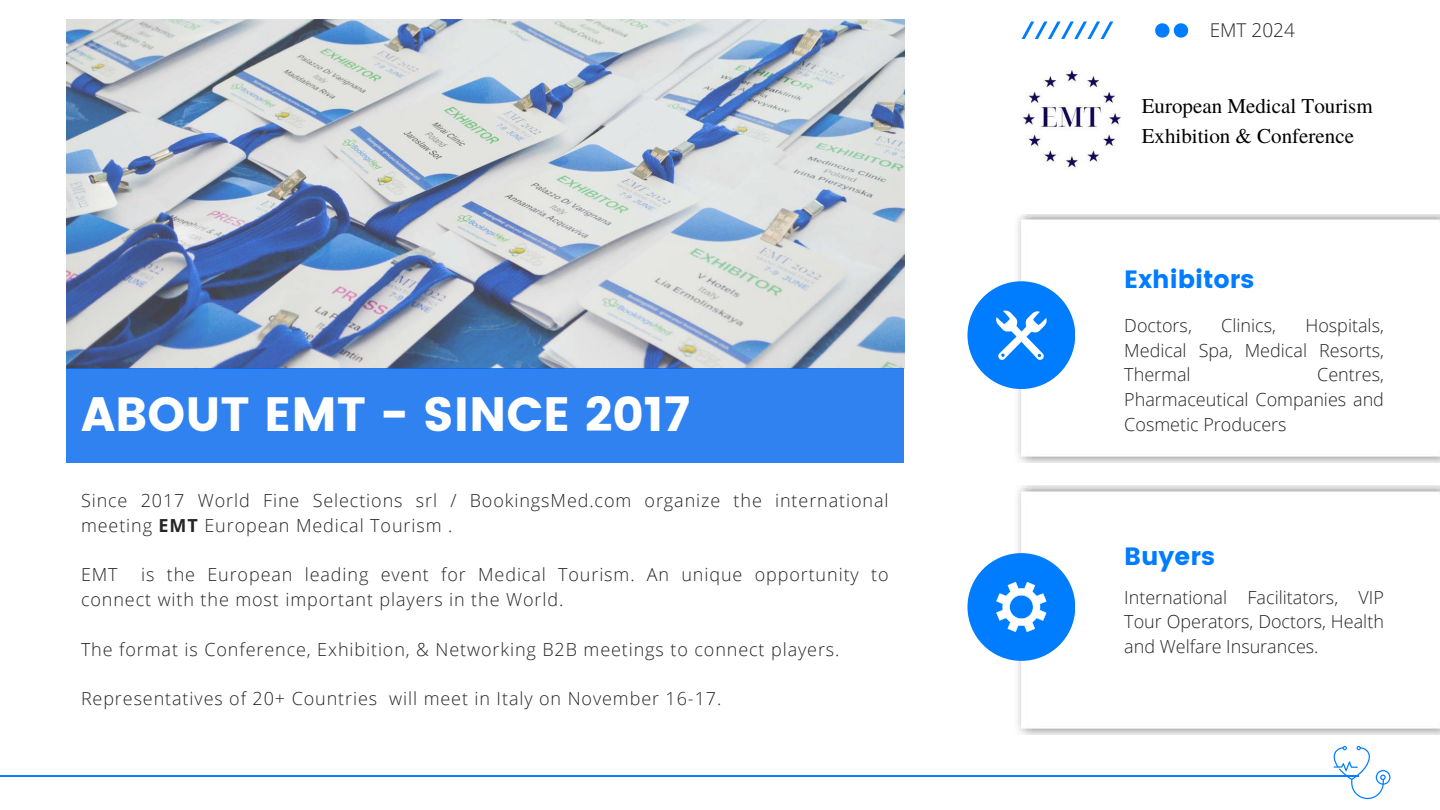
<style>
.page{position:relative;width:1440px;height:810px;background:#fff}
.page>*{position:absolute;margin:0;border:0;box-sizing:border-box;transform-origin:0 0}
.t1{font:48px "Poppins";color:#fff}
.t2{font:25px "Poppins";color:#007dff}
.t3{font:21px/29.2px "Te X Gyre Termes";color:#000}
.t4{font:300 19px "Open Sans";color:#252525}
.t5{font:300 18px/24.8px "Open Sans";letter-spacing:.05em;color:#252525;text-align:justify}
.t6{font:300 18px "Open Sans";color:#252525}
.s1{font-weight:700}
</style>
<div class="page">
<img style="left:66px;top:19px;width:838px;height:349px">
<svg style="left:1155px;top:23px;width:33px;height:15px"></svg>
<svg style="left:1021px;top:22px;width:92px;height:17px"></svg>
<img style="left:1017px;top:214px;width:423px;height:248px">
<div style="left:967px;top:281px;width:108px;height:108px;background:#007dff;border-radius:50%"></div>
<svg style="left:996px;top:310px;width:51px;height:50px"></svg>
<img style="left:1017px;top:486px;width:423px;height:248px">
<div style="left:967px;top:553px;width:108px;height:108px;background:#007dff;border-radius:50%"></div>
<svg style="left:996px;top:582px;width:50px;height:50px"></svg>
<hr style="left:0;top:775px;width:1359px;height:2px;background:#007dff">
<svg style="left:1334px;top:746px;width:56px;height:53px"></svg>
<div style="left:66px;top:368px;width:838px;height:95px;background:#3082f0"></div>
<img style="left:1018px;top:70px;width:103px;height:100px">
<h1 class="t1" style="left:81px;top:387px;width:611px">ABOUT EMT - SINCE 2017</h1>
<p class="t5" style="left:81px;top:488px;width:809px">Since 2017 World Fine Selections srl / BookingsMed.com organize the international meeting <span class="s1">EMT</span> European Medical Tourism .</p>
<p class="t5" style="left:81px;top:562px;width:38px">EMT</p>
<p class="t5" style="left:81px;top:562px;width:809px;text-indent:60px">is the European leading event for Medical Tourism. An unique opportunity to connect with the most important players in the World.</p>
<p class="t5" style="left:81px;top:636px;width:760px">The format is Conference, Exhibition, &amp; Networking B2B meetings to connect players.</p>
<p class="t5" style="left:81px;top:686px;width:642px">Representatives of 20+ Countries will meet in Italy on November 16-17.</p>
<p class="t4" style="left:1210px;top:16px;width:87px">EMT 2024</p>
<p class="t3" style="left:1142px;top:91px;width:232px">European Medical Tourism<br>Exhibition &amp; Conference</p>
<h2 class="t2" style="left:1124px;top:265px;width:132px">Exhibitors</h2>
<p class="t6" style="left:1124px;top:313px;width:69px">Doctors,</p>
<p class="t6" style="left:1221px;top:313px;width:56px">Clinics,</p>
<p class="t5" style="left:1124px;top:312px;width:261px;text-indent:181px">Hospitals, Medical Spa, Medical Resorts, Thermal</p>
<p class="t5" style="left:1124px;top:362px;width:261px;text-indent:193px">Centres, Pharmaceutical Companies and Cosmetic Producers</p>
<h2 class="t2" style="left:1124px;top:542px;width:92px">Buyers</h2>
<p class="t5" style="left:1124px;top:584px;width:261px">International Facilitators, VIP Tour Operators, Doctors, Health and Welfare Insurances.</p>
</div>
